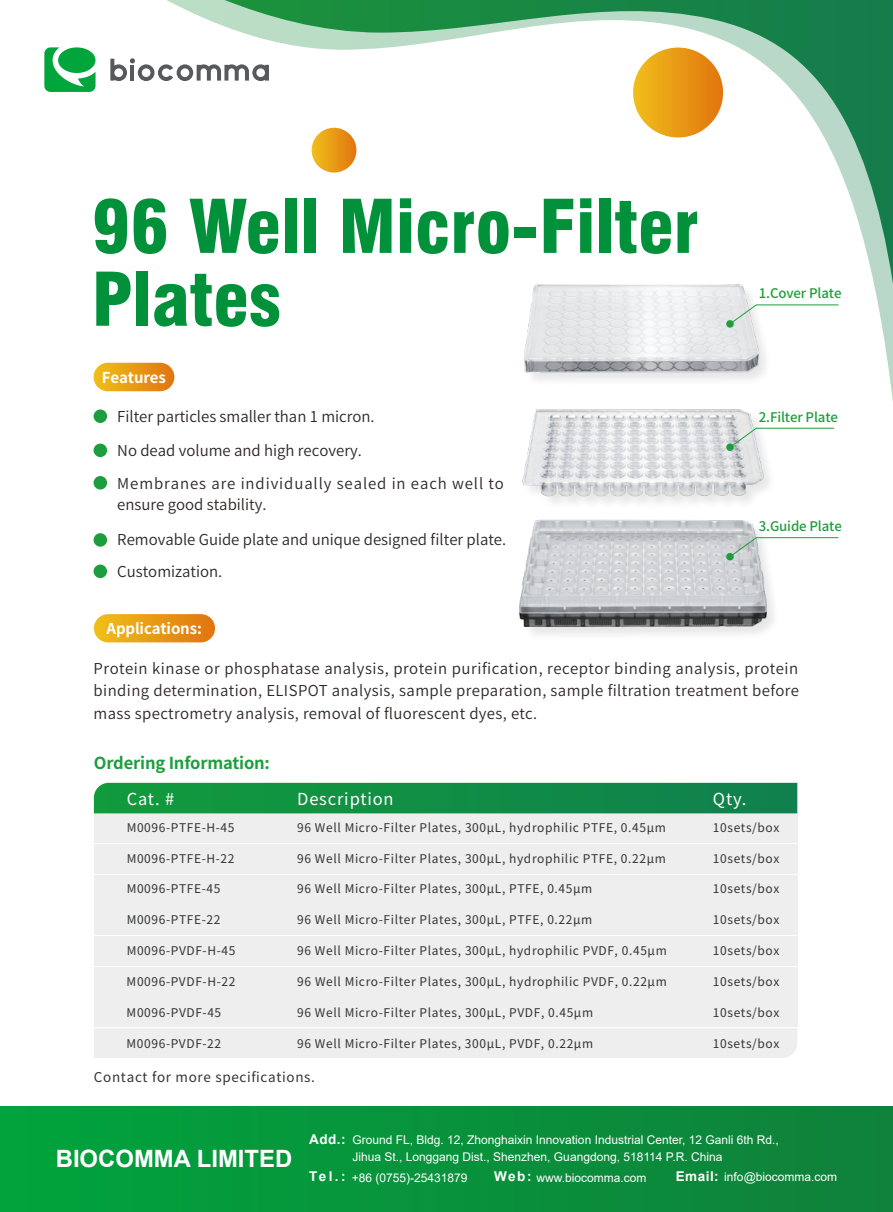
<style>
.page{position:relative;width:893px;height:1212px;background:#fff}
.page>*{position:absolute;margin:0;border:0;box-sizing:border-box;transform-origin:0 0}
.t1{font:900 condensed 72px/72.9px "Swiss 721 BT";color:#00913a}
.t2{font:700 23.85px "Arial";color:#fff}
.t3{font:16.5px "Source Han Sans CN";letter-spacing:.05em;color:#fff}
.t4{font:700 16.5px "Source Han Sans CN";letter-spacing:-.01em;color:#1d9d3d}
.t5{font:15px/22.5px "Source Han Sans CN";color:#2e2624}
.t6{font:15px/21px "Source Han Sans CN";letter-spacing:.06em;color:#2e2624}
.t7{font:700 15px "Source Han Sans CN";letter-spacing:-.01em;color:#fff}
.t8{font:13.5px "Source Han Sans CN";letter-spacing:.05em;color:#333535}
.t9{font:700 13.5px "Arial";color:#fff}
.t10{font:500 13.35px "Source Han Sans CN";letter-spacing:-.01em;color:#209e3d}
.t11{font:12px "Source Han Sans CN";letter-spacing:.05em;color:#333535}
.t12{font:12px/16.8px "Arial";color:#fff}
.s1{font-weight:700;font-size:13.5px}
</style>
<div class="page">
<div style="left:0;top:1106px;width:893px;height:106px;background:linear-gradient(to right,#00a43c,#10813b)"></div>
<svg style="left:143px;top:0;width:750px;height:402px"></svg>
<svg style="left:225px;top:0;width:668px;height:284px"></svg>
<div style="left:633px;top:48px;width:90px;height:89px;background:linear-gradient(to right,#f0c01d,#e1750e);border-radius:45px"></div>
<div style="left:312px;top:128px;width:44px;height:45px;background:linear-gradient(to right,#f0bf1d,#e27911);border-radius:22px"></div>
<div style="left:94px;top:409px;width:13px;height:14px;background:#1d9d3d;border-radius:50%"></div>
<div style="left:94px;top:444px;width:13px;height:13px;background:#1d9d3d;border-radius:50%"></div>
<div style="left:94px;top:476px;width:13px;height:13px;background:#1d9d3d;border-radius:50%"></div>
<div style="left:94px;top:533px;width:13px;height:14px;background:#1d9d3d;border-radius:50%"></div>
<div style="left:94px;top:565px;width:13px;height:13px;background:#1d9d3d;border-radius:50%"></div>
<div style="left:94px;top:363px;width:80px;height:28px;background:linear-gradient(to right,#f0bf1b,#e2760e);border-radius:14px"></div>
<div style="left:94px;top:967px;width:703px;height:29px;background:#eeeeef"></div>
<div style="left:94px;top:813px;width:703px;height:30px;background:#eeeeef"></div>
<svg style="left:94px;top:783px;width:703px;height:30px;background:#118d45"></svg>
<div style="left:94px;top:844px;width:703px;height:30px;background:#eeeeef"></div>
<div style="left:94px;top:875px;width:703px;height:29px;background:#eeeeef"></div>
<div style="left:94px;top:905px;width:703px;height:30px;background:#eeeeef"></div>
<div style="left:94px;top:936px;width:703px;height:30px;background:#eeeeef"></div>
<div style="left:94px;top:1028px;width:703px;height:30px;background:#eeeeef"></div>
<div style="left:94px;top:997px;width:703px;height:30px;background:#eeeeef"></div>
<img style="left:516px;top:281px;width:268px;height:354px">
<img style="left:520px;top:284px;width:246px;height:342px">
<svg style="left:726px;top:304px;width:113px;height:24px"></svg>
<svg style="left:726px;top:427px;width:108px;height:24px"></svg>
<svg style="left:726px;top:537px;width:113px;height:24px"></svg>
<svg style="left:110px;top:58px;width:159px;height:23px"></svg>
<svg style="left:44px;top:47px;width:52px;height:45px"></svg>
<div style="left:94px;top:614px;width:121px;height:28px;background:linear-gradient(to right,#f0bf1b,#e1750f);border-radius:14px"></div>
<h1 class="t1" style="left:92px;top:190px;width:608px">96 Well Micro-Filter<br>Plates</h1>
<p class="t7" style="left:102px;top:369px;width:65px">Features</p>
<p class="t5" style="left:117px;top:406px;width:259px">Filter particles smaller than 1 micron.</p>
<p class="t5" style="left:117px;top:439px;width:246px">No dead volume and high recovery.</p>
<p class="t6" style="left:117px;top:473px;width:388px">Membranes are individually sealed in each well to ensure good stability.</p>
<p class="t5" style="left:117px;top:524px;width:390px;line-height:32.1px">Removable Guide plate and unique designed filter plate.<br>Customization.</p>
<p class="t7" style="left:107px;top:620px;width:97px">Applications:</p>
<p class="t10" style="left:759px;top:286px;width:84px">1.Cover Plate</p>
<p class="t10" style="left:759px;top:409px;width:81px">2.Filter Plate</p>
<p class="t10" style="left:759px;top:518px;width:85px">3.Guide Plate</p>
<p class="t5" style="left:94px;top:657px;width:707px;text-align:justify">Protein kinase or phosphatase analysis, protein purification, receptor binding analysis, protein binding determination, ELISPOT analysis, sample preparation, sample filtration treatment before mass spectrometry analysis, removal of fluorescent dyes, etc.</p>
<h3 class="t4" style="left:94px;top:753px;width:178px">Ordering Information:</h3>
<h3 class="t3" style="left:127px;top:790px;width:49px">Cat. #</h3>
<h3 class="t3" style="left:297px;top:790px;width:98px">Description</h3>
<h3 class="t3" style="left:713px;top:790px;width:35px">Qty.</h3>
<p class="t11" style="left:127px;top:821px;width:109px">M0096-PTFE-H-45</p>
<p class="t11" style="left:297px;top:821px;width:370px">96 Well Micro-Filter Plates, 300μL, hydrophilic PTFE, 0.45μm</p>
<p class="t11" style="left:713px;top:821px;width:68px">10sets/box</p>
<p class="t11" style="left:127px;top:851px;width:109px">M0096-PTFE-H-22</p>
<p class="t11" style="left:297px;top:851px;width:370px">96 Well Micro-Filter Plates, 300μL, hydrophilic PTFE, 0.22μm</p>
<p class="t11" style="left:713px;top:851px;width:68px">10sets/box</p>
<p class="t11" style="left:127px;top:882px;width:95px">M0096-PTFE-45</p>
<p class="t11" style="left:297px;top:882px;width:297px">96 Well Micro-Filter Plates, 300μL, PTFE, 0.45μm</p>
<p class="t11" style="left:713px;top:882px;width:68px">10sets/box</p>
<p class="t11" style="left:127px;top:913px;width:95px">M0096-PTFE-22</p>
<p class="t11" style="left:297px;top:913px;width:297px">96 Well Micro-Filter Plates, 300μL, PTFE, 0.22μm</p>
<p class="t11" style="left:713px;top:913px;width:68px">10sets/box</p>
<p class="t11" style="left:127px;top:944px;width:110px">M0096-PVDF-H-45</p>
<p class="t11" style="left:297px;top:944px;width:371px">96 Well Micro-Filter Plates, 300μL, hydrophilic PVDF, 0.45μm</p>
<p class="t11" style="left:713px;top:944px;width:68px">10sets/box</p>
<p class="t11" style="left:127px;top:974px;width:110px">M0096-PVDF-H-22</p>
<p class="t11" style="left:297px;top:974px;width:371px">96 Well Micro-Filter Plates, 300μL, hydrophilic PVDF, 0.22μm</p>
<p class="t11" style="left:713px;top:974px;width:68px">10sets/box</p>
<p class="t11" style="left:127px;top:1006px;width:96px">M0096-PVDF-45</p>
<p class="t11" style="left:297px;top:1006px;width:297px">96 Well Micro-Filter Plates, 300μL, PVDF, 0.45μm</p>
<p class="t11" style="left:713px;top:1006px;width:68px">10sets/box</p>
<p class="t11" style="left:127px;top:1037px;width:96px">M0096-PVDF-22</p>
<p class="t11" style="left:297px;top:1037px;width:297px">96 Well Micro-Filter Plates, 300μL, PVDF, 0.22μm</p>
<p class="t11" style="left:713px;top:1037px;width:68px">10sets/box</p>
<p class="t8" style="left:94px;top:1069px;width:223px">Contact for more specifications.</p>
<h2 class="t2" style="left:56px;top:1142px;width:238px">BIOCOMMA LIMITED</h2>
<p class="t9" style="left:309px;top:1130px;width:38px">Add.:</p>
<p class="t12" style="left:309px;top:1169px;width:160px"><span class="s1">Te l . :</span> +86 (0755)-25431879</p>
<p class="t12" style="left:494px;top:1169px;width:154px"><span class="s1">Web:</span> www.biocomma.com</p>
<p class="t12" style="left:676px;top:1168px;width:163px"><span class="s1">Email:</span> info@biocomma.com</p>
<p class="t12" style="left:352px;top:1131px;width:428px">Ground FL, Bldg. 12, Zhonghaixin Innovation Industrial Center, 12 Ganli 6th Rd.,<br>Jihua St., Longgang Dist., Shenzhen, Guangdong, 518114 P.R. China</p>
</div>
